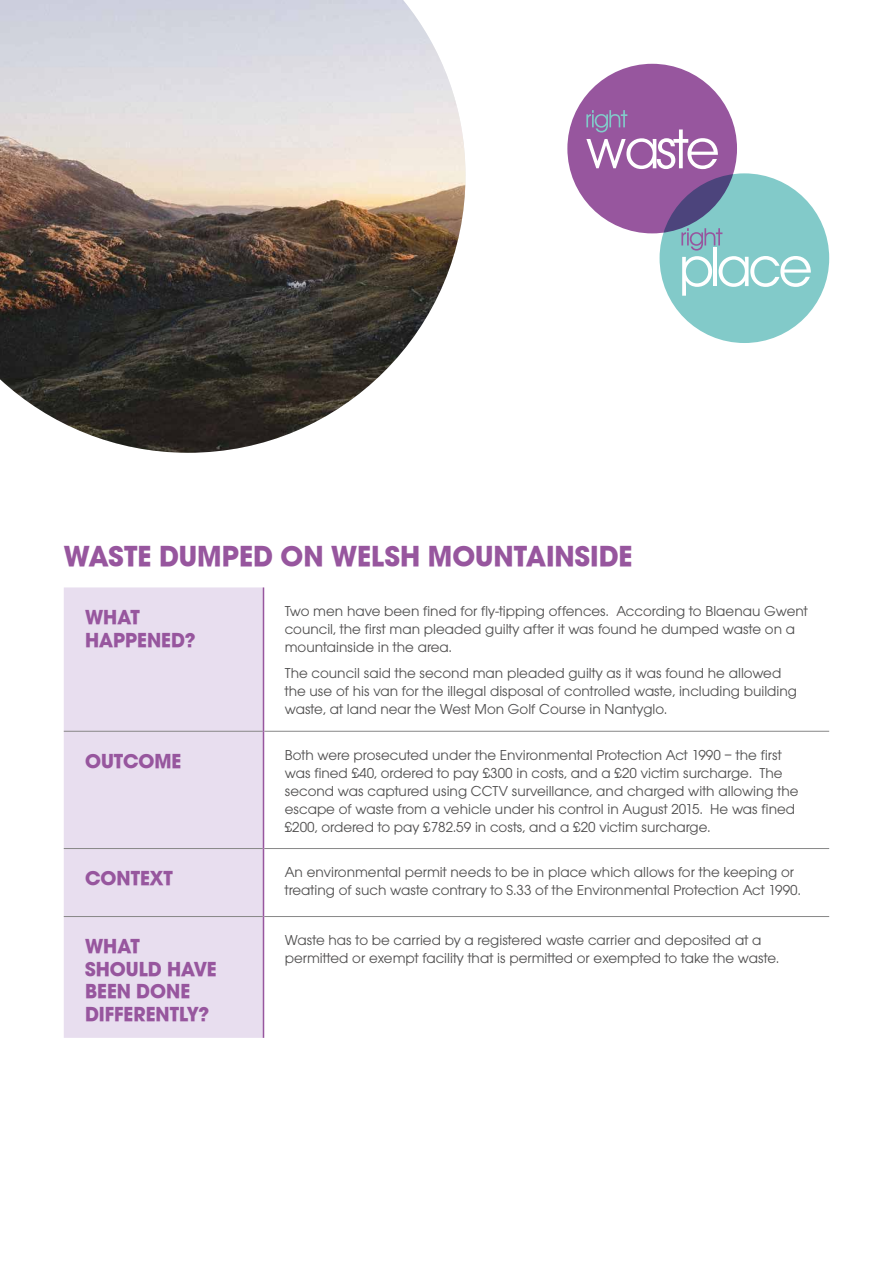
<style>
.page{position:relative;width:893px;height:1263px;background:#fff}
.page>*{position:absolute;margin:0;border:0;box-sizing:border-box;transform-origin:0 0}
.t1{font:30px "Avant Garde Md ITCTT Bold";color:#97569e}
.t2{font:21px/22.5px "Avant Garde Md ITCTT Bold";color:#97569e}
.t3{font:15px/18px "Avant Garde ITC";color:#504f4f}
</style>
<div class="page">
<div style="left:660px;top:173px;width:169px;height:170px;background:#82cac9;border-radius:50%"></div>
<div style="left:567px;top:64px;width:170px;height:169px;background:#97569e;border-radius:50%"></div>
<svg style="left:586px;top:110px;width:132px;height:59px"></svg>
<svg style="left:681px;top:228px;width:130px;height:68px"></svg>
<div style="left:64px;top:587px;width:199px;height:451px;background:#e8deef"></div>
<hr style="left:64px;top:731px;width:199px;height:1px;background:#878787">
<hr style="left:264px;top:731px;width:565px;height:1px;background:#878787">
<hr style="left:64px;top:848px;width:199px;height:1px;background:#878787">
<hr style="left:264px;top:848px;width:565px;height:1px;background:#878787">
<hr style="left:64px;top:916px;width:199px;height:1px;background:#878787">
<hr style="left:264px;top:916px;width:565px;height:1px;background:#878787">
<hr style="left:263px;top:587px;width:1px;height:144px;background:#97569e">
<hr style="left:263px;top:731px;width:1px;height:117px;background:#97569e">
<hr style="left:263px;top:848px;width:1px;height:68px;background:#97569e">
<hr style="left:263px;top:916px;width:1px;height:122px;background:#97569e">
<img style="left:0;top:0;width:465px;height:453px">
<h1 class="t1" style="left:64px;top:538px;width:570px">WASTE DUMPED ON WELSH MOUNTAINSIDE</h1>
<h2 class="t2" style="left:85px;top:606px;width:112px">WHAT<br>HAPPENED?</h2>
<p class="t3" style="left:285px;top:602px;width:525px">Two men have been fined for fly-tipping offences. According to Blaenau Gwent council, the first man pleaded guilty after it was found he dumped waste on a mountainside in the area.</p>
<p class="t3" style="left:285px;top:664px;width:514px">The council said the second man pleaded guilty as it was found he allowed the use of his van for the illegal disposal of controlled waste, including building waste, at land near the West Mon Golf Course in Nantyglo.</p>
<h2 class="t2" style="left:85px;top:749px;width:98px">OUTCOME</h2>
<p class="t3" style="left:285px;top:745px;width:515px">Both were prosecuted under the Environmental Protection Act 1990 – the first was fined £40, ordered to pay £300 in costs, and a £20 victim surcharge. The second was captured using CCTV surveillance, and charged with allowing the escape of waste from a vehicle under his control in August 2015. He was fined £200, ordered to pay £782.59 in costs, and a £20 victim surcharge.</p>
<h2 class="t2" style="left:85px;top:867px;width:89px">CONTEXT</h2>
<p class="t3" style="left:285px;top:863px;width:517px">An environmental permit needs to be in place which allows for the keeping or treating of such waste contrary to S.33 of the Environmental Protection Act 1990.</p>
<h2 class="t2" style="left:85px;top:935px;width:133px">WHAT<br>SHOULD HAVE<br>BEEN DONE<br>DIFFERENTLY?</h2>
<p class="t3" style="left:285px;top:931px;width:496px">Waste has to be carried by a registered waste carrier and deposited at a permitted or exempt facility that is permitted or exempted to take the waste.</p>
</div>
